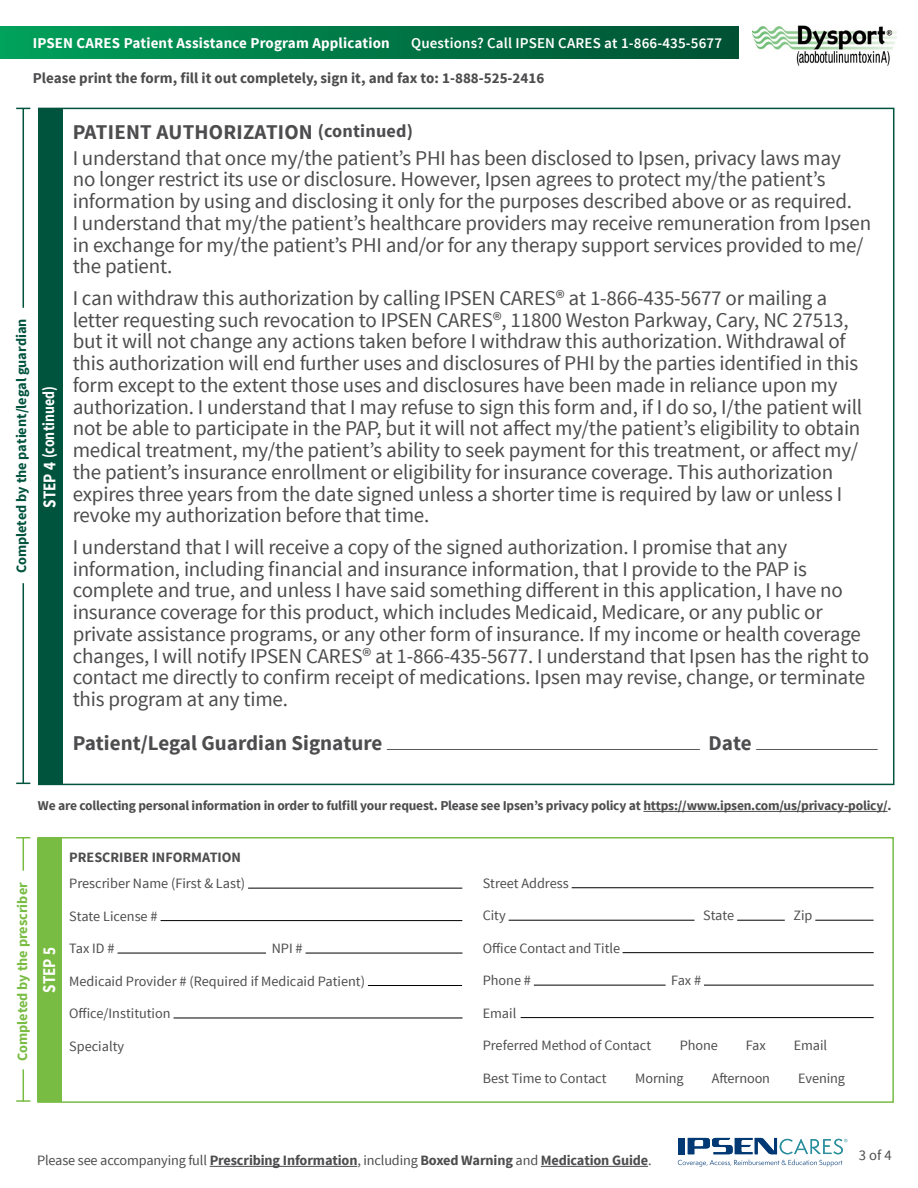
<style>
.page{position:relative;width:918px;height:1188px;background:#fff}
.page>*{position:absolute;margin:0;border:0;box-sizing:border-box;transform-origin:0 0}
.t1{font:21px/21.8px "Source Sans Pro";letter-spacing:-.01em;color:#4d4d4f}
.t2{font:700 21px "Source Sans Pro";color:#4d4d4f}
.t3{font:700 18px "Source Sans Pro";color:#fff;scale:.84 1}
.t4{font:700 16.5px "Source Sans Pro";letter-spacing:.01em;color:#fff;scale:.84 1}
.t5{font:700 15px "Source Sans Pro";color:#4d4d4f}
.t6{font:700 15px "Source Sans Pro";letter-spacing:.01em;color:#fff}
.t7{font:600 15px "Source Sans Pro";letter-spacing:.01em;color:#fff}
.t8{font:14.7px "Source Sans Pro";color:#4d4d4f}
.t9{font:14.25px "Source Sans Pro";color:#4d4d4f}
.t10{font:700 14.25px "Source Sans Pro";letter-spacing:-.01em;color:#4d4d4f}
.t11{font:700 14.25px "Source Sans Pro";color:#00533d}
.t12{font:700 14.25px "Source Sans Pro";color:#79bc43}
.t13{font:700 13.5px "Source Sans Pro";letter-spacing:-.015em;color:#4d4d4f}
.s1{font-size:18px}
.s2{font-weight:400}
</style>
<div class="page">
<div style="left:0;top:26px;width:739px;height:33px;background:linear-gradient(to right,#00a15a,#004f32)"></div>
<img style="left:753px;top:25px;width:143px;height:41px">
<div style="left:38px;top:108px;width:25px;height:677px;background:#00533d"></div>
<hr style="left:23px;top:583px;width:1px;height:201px;background:#00533d">
<hr style="left:23px;top:109px;width:1px;height:199px;background:#00533d">
<svg style="left:16px;top:108px;width:14px;height:1px"></svg>
<svg style="left:16px;top:783px;width:14px;height:1px"></svg>
<hr style="left:210px;top:1166px;width:147px;height:1px;background:#4d4d4f">
<hr style="left:541px;top:1166px;width:107px;height:1px;background:#4d4d4f">
<hr style="left:643px;top:811px;width:245px;height:1px;background:#4d4d4f">
<svg style="left:678px;top:1138px;width:170px;height:29px"></svg>
<hr style="left:23px;top:1069px;width:1px;height:33px;background:#79bc43">
<hr style="left:23px;top:837px;width:1px;height:34px;background:#79bc43">
<svg style="left:16px;top:837px;width:14px;height:2px"></svg>
<svg style="left:16px;top:1100px;width:14px;height:2px"></svg>
<div style="left:37px;top:837px;width:857px;height:266px;border:2px solid #79bc43"></div>
<div style="left:37px;top:838px;width:25px;height:264px;background:#79bc43"></div>
<hr style="left:572px;top:887px;width:302px;height:1px;background:#000">
<hr style="left:509px;top:920px;width:186px;height:1px;background:#000">
<hr style="left:737px;top:920px;width:48px;height:1px;background:#000">
<hr style="left:815px;top:920px;width:59px;height:1px;background:#000">
<hr style="left:623px;top:952px;width:251px;height:1px;background:#000">
<hr style="left:534px;top:985px;width:132px;height:1px;background:#000">
<hr style="left:704px;top:985px;width:170px;height:1px;background:#000">
<hr style="left:521px;top:1017px;width:353px;height:1px;background:#000">
<hr style="left:248px;top:888px;width:214px;height:1px;background:#000">
<hr style="left:161px;top:920px;width:301px;height:1px;background:#000">
<hr style="left:118px;top:953px;width:148px;height:1px;background:#000">
<hr style="left:306px;top:953px;width:157px;height:1px;background:#000">
<hr style="left:368px;top:985px;width:94px;height:1px;background:#000">
<hr style="left:174px;top:1018px;width:289px;height:1px;background:#000">
<hr style="left:387px;top:749px;width:313px;height:1px;background:#58595b">
<hr style="left:756px;top:749px;width:122px;height:1px;background:#58595b">
<p class="t6" style="left:33px;top:33px;width:359px">IPSEN CARES Patient Assistance Program Application</p>
<p class="t7" style="left:411px;top:34px;width:313px">Questions? Call IPSEN CARES at 1-866-435-5677</p>
<p class="t5" style="left:33px;top:68px;width:513px">Please print the form, fill it out completely, sign it, and fax to: 1-888-525-2416</p>
<p class="t11" style="left:12px;top:573px;width:256px;rotate:-90deg">Completed by the patient/legal guardian</p>
<p class="t4" style="left:38px;top:508px;width:147px;rotate:-90deg"><span class="s1">STEP 4</span> (continued)</p>
<p class="t2" style="left:73px;top:118px;width:342px">PATIENT AUTHORIZATION <span class="s1">(continued)</span></p>
<p class="t1" style="left:73px;top:147px;width:800px">I understand that once my/the patient’s PHI has been disclosed to Ipsen, privacy laws may<br>no longer restrict its use or disclosure. However, Ipsen agrees to protect my/the patient’s information by using and disclosing it only for the purposes described above or as required.<br>I understand that my/the patient’s healthcare providers may receive remuneration from Ipsen in exchange for my/the patient’s PHI and/or for any therapy support services provided to me/ the patient.</p>
<p class="t1" style="left:73px;top:287px;width:791px">I can withdraw this authorization by calling IPSEN CARES® at 1-866-435-5677 or mailing a letter requesting such revocation to IPSEN CARES®, 11800 Weston Parkway, Cary, NC 27513, but it will not change any actions taken before I withdraw this authorization. Withdrawal of this authorization will end further uses and disclosures of PHI by the parties identified in this form except to the extent those uses and disclosures have been made in reliance upon my authorization. I understand that I may refuse to sign this form and, if I do so, I/the patient will not be able to participate in the PAP, but it will not affect my/the patient’s eligibility to obtain medical treatment, my/the patient’s ability to seek payment for this treatment, or affect my/ the patient’s insurance enrollment or eligibility for insurance coverage. This authorization expires three years from the date signed unless a shorter time is required by law or unless I revoke my authorization before that time.</p>
<p class="t1" style="left:73px;top:536px;width:798px">I understand that I will receive a copy of the signed authorization. I promise that any information, including financial and insurance information, that I provide to the PAP is complete and true, and unless I have said something different in this application, I have no insurance coverage for this product, which includes Medicaid, Medicare, or any public or private assistance programs, or any other form of insurance. If my income or health coverage changes, I will notify IPSEN CARES® at 1-866-435-5677. I understand that Ipsen has the right to contact me directly to confirm receipt of medications. Ipsen may revise, change, or terminate this program at any time.</p>
<p class="t2" style="left:73px;top:729px;width:311px">Patient/Legal Guardian Signature</p>
<p class="t2" style="left:709px;top:729px;width:45px">Date</p>
<p class="t13" style="left:38px;top:797px;width:855px">We are collecting personal information in order to fulfill your request. Please see Ipsen’s privacy policy at https://www.ipsen.com/us/privacy-policy/.</p>
<p class="t12" style="left:13px;top:1061px;width:180px;rotate:-90deg">Completed by the prescriber</p>
<p class="t3" style="left:37px;top:993px;width:56px;rotate:-90deg">STEP 5</p>
<p class="t10" style="left:69px;top:848px;width:173px">PRESCRIBER INFORMATION</p>
<p class="t9" style="left:69px;top:875px;width:178px">Prescriber Name (First &amp; Last)</p>
<p class="t9" style="left:69px;top:907px;width:90px">State License #</p>
<p class="t9" style="left:69px;top:940px;width:47px">Tax ID #</p>
<p class="t9" style="left:272px;top:940px;width:32px">NPI #</p>
<p class="t9" style="left:69px;top:972px;width:297px">Medicaid Provider # (Required if Medicaid Patient)</p>
<p class="t9" style="left:69px;top:1005px;width:103px">Office/Institution</p>
<p class="t9" style="left:69px;top:1038px;width:56px">Specialty</p>
<p class="t9" style="left:483px;top:874px;width:88px">Street Address</p>
<p class="t9" style="left:483px;top:907px;width:25px">City</p>
<p class="t9" style="left:703px;top:907px;width:33px">State</p>
<p class="t9" style="left:793px;top:907px;width:21px">Zip</p>
<p class="t9" style="left:483px;top:939px;width:139px">Office Contact and Title</p>
<p class="t9" style="left:483px;top:972px;width:50px">Phone #</p>
<p class="t9" style="left:671px;top:972px;width:32px">Fax #</p>
<p class="t9" style="left:483px;top:1004px;width:35px">Email</p>
<p class="t9" style="left:483px;top:1037px;width:170px">Preferred Method of Contact</p>
<p class="t9" style="left:680px;top:1037px;width:40px">Phone</p>
<p class="t9" style="left:746px;top:1037px;width:21px">Fax</p>
<p class="t9" style="left:794px;top:1037px;width:35px">Email</p>
<p class="t9" style="left:483px;top:1070px;width:125px">Best Time to Contact</p>
<p class="t9" style="left:635px;top:1070px;width:50px">Morning</p>
<p class="t9" style="left:712px;top:1070px;width:60px">Afternoon</p>
<p class="t9" style="left:798px;top:1070px;width:48px">Evening</p>
<p class="t10" style="left:37px;top:1151px;width:616px"><span class="s2">Please see accompanying full</span> Prescribing Information<span class="s2">, including</span> Boxed Warning <span class="s2">and</span> Medication Guide<span class="s2">.</span></p>
<p class="t8" style="left:859px;top:1146px;width:35px">3 of 4</p>
</div>
